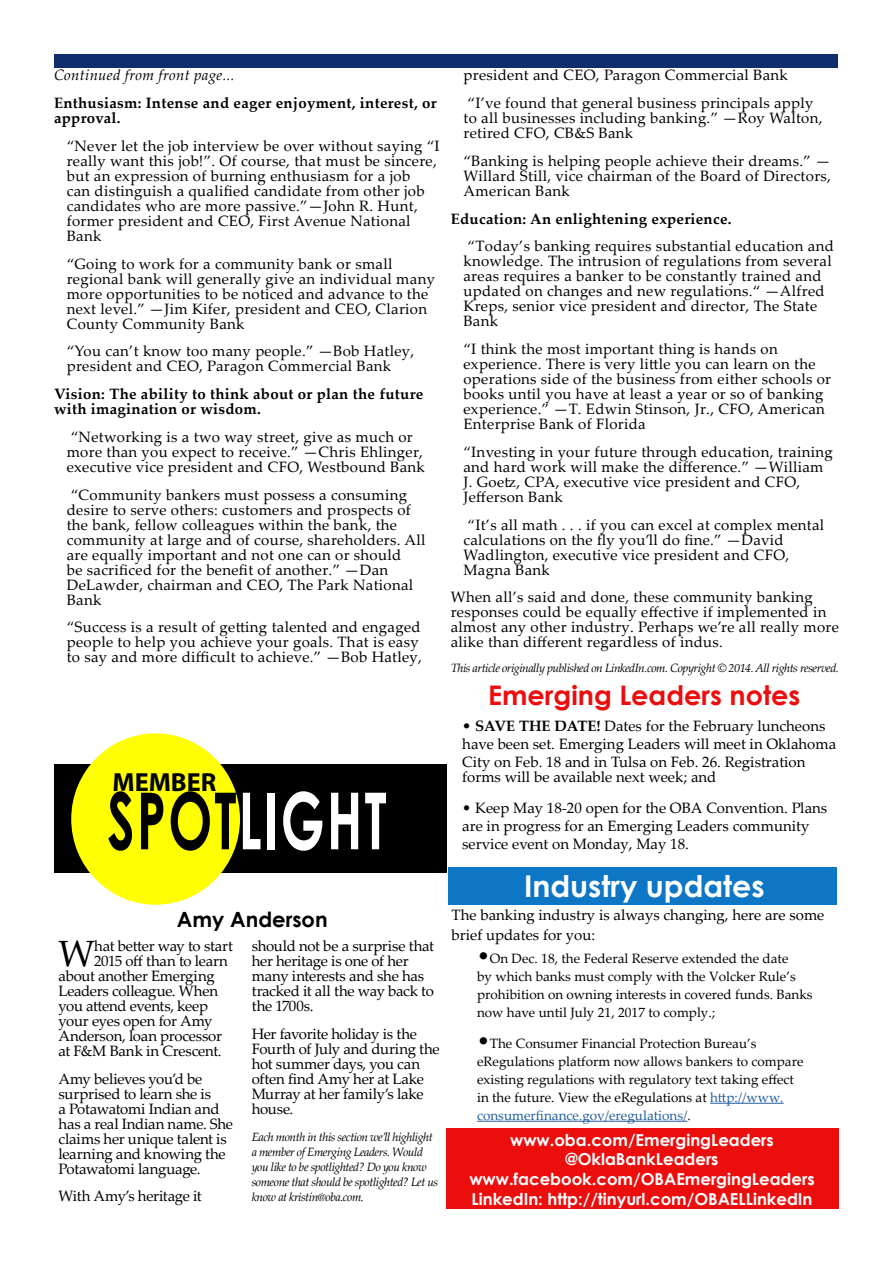
<style>
.page{position:relative;width:893px;height:1263px;background:#fff}
.page>*{position:absolute;margin:0;border:0;box-sizing:border-box;transform-origin:0 0}
.t1{font:700 78.75px "Century Gothic";letter-spacing:.04em;color:#fff;scale:.67 1}
.t2{font:36.6px "Palatino Linotype";color:#000}
.t3{font:700 30px "Century Gothic";color:#fff}
.t4{font:700 27px "Century Gothic";color:#ec0d0d}
.t5{font:700 26.25px "Myriad Pro";color:#000}
.t6{font:700 21px "Century Gothic";color:#000}
.t7{font:700 16.5px/19.8px "Century Gothic";color:#fff;text-align:center}
.t8{font:15px/15px "Palatino Linotype";letter-spacing:.02em;color:#000}
.t9{font:15px/18px "Palatino Linotype";color:#000}
.t10{font:15px/15px "Palatino Linotype";letter-spacing:-.02em;color:#000}
.t11{font:15px/15px "Palatino Linotype";letter-spacing:-.025em;color:#000}
.t12{font:700 15px/15px "Palatino Linotype";letter-spacing:.02em;color:#000}
.t13{font:15px "Palatino Linotype";letter-spacing:-.015em;color:#000}
.t14{font:italic 15px "Palatino Linotype";letter-spacing:.02em;color:#000}
.t15{font:13.5px/18px "Palatino Linotype";color:#000}
.t16{font:italic 12px/15px "Palatino Linotype";letter-spacing:-.04em;color:#000}
.s1{color:#000}
.s2{font-weight:700}
.s3{font-size:21px}
.s4{color:#215e9e}
</style>
<div class="page">
<div style="left:446px;top:1129px;width:393px;height:80px;background:#ec0d0d"></div>
<div style="left:54px;top:764px;width:392px;height:108px;background:#000"></div>
<div style="left:71px;top:733px;width:169px;height:172px;background:#fffe03;border-radius:50%"></div>
<div style="left:54px;top:54px;width:783px;height:13px;background:#102d6e"></div>
<div style="left:449px;top:867px;width:388px;height:38px;background:#0d77c6"></div>
<hr style="left:710px;top:1103px;width:74px;height:1px;background:#215e9e">
<hr style="left:477px;top:1121px;width:210px;height:1px;background:#215e9e">
<p class="t14" style="left:54px;top:65px;width:182px">Continued from front page...</p>
<p class="t12" style="left:54px;top:95px;width:384px">Enthusiasm: Intense and eager enjoyment, interest, or approval.</p>
<p class="t8" style="left:67px;top:138px;width:374px">“Never let the job interview be over without saying “I really want this job!”. Of course, that must be sincere, but an expression of burning enthusiasm for a job<br>can distinguish a qualified candidate from other job candidates who are more passive.”—John R. Hunt, former president and CEO, First Avenue National Bank</p>
<p class="t8" style="left:67px;top:255px;width:370px">“Going to work for a community bank or small regional bank will generally give an individual many more opportunities to be noticed and advance to the next level.” —Jim Kifer, president and CEO, Clarion County Community Bank</p>
<p class="t8" style="left:67px;top:343px;width:349px">“You can’t know too many people.” —Bob Hatley, president and CEO, Paragon Commercial Bank</p>
<p class="t12" style="left:54px;top:386px;width:371px">Vision: The ability to think about or plan the future with imagination or wisdom.</p>
<p class="t8" style="left:67px;top:429px;width:360px">“Networking is a two way street, give as much or more than you expect to receive.” —Chris Ehlinger, executive vice president and CFO, Westbound Bank</p>
<p class="t8" style="left:67px;top:486px;width:360px">“Community bankers must possess a consuming desire to serve others: customers and prospects of the bank, fellow colleagues within the bank, the community at large and of course, shareholders. All are equally important and not one can or should<br>be sacrificed for the benefit of another.” —Dan DeLawder, chairman and CEO, The Park National Bank</p>
<p class="t8" style="left:67px;top:619px;width:357px">“Success is a result of getting talented and engaged people to help you achieve your goals. That is easy to say and more difficult to achieve.” —Bob Hatley,</p>
<h3 class="t5" style="left:113px;top:765px;width:105px">MEMBER</h3>
<h1 class="t1" style="left:107px;top:761px;width:418px"><span class="s1">SPOT</span>LIGHT</h1>
<p class="t8" style="left:463px;top:61px;width:351px;line-height:27.8px">president and CEO, Paragon Commercial Bank “I’ve found that general business principals apply</p>
<p class="t8" style="left:463px;top:110px;width:360px">to all businesses including banking.” —Roy Walton, retired CFO, CB&amp;S Bank</p>
<p class="t8" style="left:463px;top:153px;width:369px;text-align:justify">“Banking is helping people achieve their dreams.” — Willard Still, vice chairman of the Board of Directors, American Bank</p>
<p class="t12" style="left:451px;top:210px;width:282px">Education: An enlightening experience.</p>
<p class="t8" style="left:463px;top:238px;width:372px">“Today’s banking requires substantial education and knowledge. The intrusion of regulations from several areas requires a banker to be constantly trained and updated on changes and new regulations.“ —Alfred Kreps, senior vice president and director, The State Bank</p>
<p class="t8" style="left:463px;top:341px;width:369px">“I think the most important thing is hands on experience. There is very little you can learn on the operations side of the business from either schools or books until you have at least a year or so of banking experience.” —T. Edwin Stinson, Jr., CFO, American Enterprise Bank of Florida</p>
<p class="t8" style="left:463px;top:444px;width:371px">“Investing in your future through education, training and hard work will make the difference.” —William J. Goetz, CPA, executive vice president and CFO, Jefferson Bank</p>
<p class="t8" style="left:463px;top:516px;width:362px">“It’s all math . . . if you can excel at complex mental calculations on the fly you’ll do fine.” —David Wadlington, executive vice president and CFO, Magna Bank</p>
<p class="t8" style="left:451px;top:589px;width:390px">When all’s said and done, these community banking responses could be equally effective if implemented in almost any other industry. Perhaps we’re all really more alike than different regardless of indus.</p>
<p class="t16" style="left:451px;top:659px;width:390px">This article originally published on LinkedIn.com. Copyright © 2014. All rights reserved.</p>
<h3 class="t4" style="left:488px;top:674px;width:314px">Emerging Leaders notes</h3>
<p class="t9" style="left:462px;top:716px;width:375px">• <span class="s2">SAVE THE DATE!</span> Dates for the February luncheons have been set. Emerging Leaders will meet in Oklahoma<br>City on Feb. 18 and in Tulsa on Feb. 26. Registration</p>
<p class="t9" style="left:462px;top:767px;width:256px">forms will be available next week; and</p>
<p class="t9" style="left:462px;top:798px;width:366px">• Keep May 18-20 open for the OBA Convention. Plans are in progress for an Emerging Leaders community service event on Monday, May 18.</p>
<h3 class="t3" style="left:524px;top:863px;width:242px">Industry updates</h3>
<p class="t9" style="left:452px;top:905px;width:374px;line-height:19.5px">The banking industry is always changing, here are some brief updates for you:</p>
<p class="t15" style="left:477px;top:949px;width:337px"><span class="s3">•</span>On Dec. 18, the Federal Reserve extended the date<br>by which banks must comply with the Volcker Rule’s prohibition on owning interests in covered funds. Banks now have until July 21, 2017 to comply.;</p>
<p class="t15" style="left:477px;top:1034px;width:328px"><span class="s3">•</span>The Consumer Financial Protection Bureau’s eRegulations platform now allows bankers to compare existing regulations with regulatory text taking effect in the future. View the eRegulations at <span class="s4">http://www. consumerfinance.gov/eregulations/</span>.</p>
<h3 class="t6" style="left:177px;top:903px;width:152px">Amy Anderson</h3>
<p class="t10" style="left:252px;top:937px;width:184px">should not be a surprise that her heritage is one of her many interests and she has tracked it all the way back to the 1700s.</p>
<p class="t11" style="left:252px;top:1025px;width:190px">Her favorite holiday is the<br>Fourth of July and during the hot summer days, you can often find Amy her at Lake<br>Murray at her family’s lake house.</p>
<p class="t16" style="left:252px;top:1129px;width:188px">Each month in this section we’ll highlight a member of Emerging Leaders. Would you like to be spotlighted? Do you know someone that should be spotlighted? Let us know at kristin@oba.com.</p>
<p class="t7" style="left:469px;top:1129px;width:347px">www.oba.com/EmergingLeaders @OklaBankLeaders www.facebook.com/OBAEmergingLeaders LinkedIn: http://tinyurl.com/OBAELLinkedIn</p>
<h2 class="t2" style="left:58px;top:927px;width:38px">W</h2>
<p class="t10" style="left:94px;top:937px;width:140px">hat better way to start</p>
<p class="t11" style="left:94px;top:952px;width:135px">2015 off than to learn</p>
<p class="t10" style="left:59px;top:967px;width:158px">about another Emerging</p>
<p class="t10" style="left:59px;top:982px;width:161px">Leaders colleague. When</p>
<p class="t11" style="left:59px;top:997px;width:151px">you attend events, keep</p>
<p class="t11" style="left:59px;top:1012px;width:156px">your eyes open for Amy</p>
<p class="t13" style="left:59px;top:1025px;width:165px">Anderson, loan processor</p>
<p class="t13" style="left:59px;top:1040px;width:165px">at F&amp;M Bank in Crescent.</p>
<p class="t10" style="left:59px;top:1070px;width:176px">Amy believes you’d be surprised to learn she is<br>a Potawatomi Indian and has a real Indian name. She claims her unique talent is learning and knowing the<br>Potawatomi language.</p>
<p class="t11" style="left:59px;top:1188px;width:145px">With Amy’s heritage it</p>
</div>
